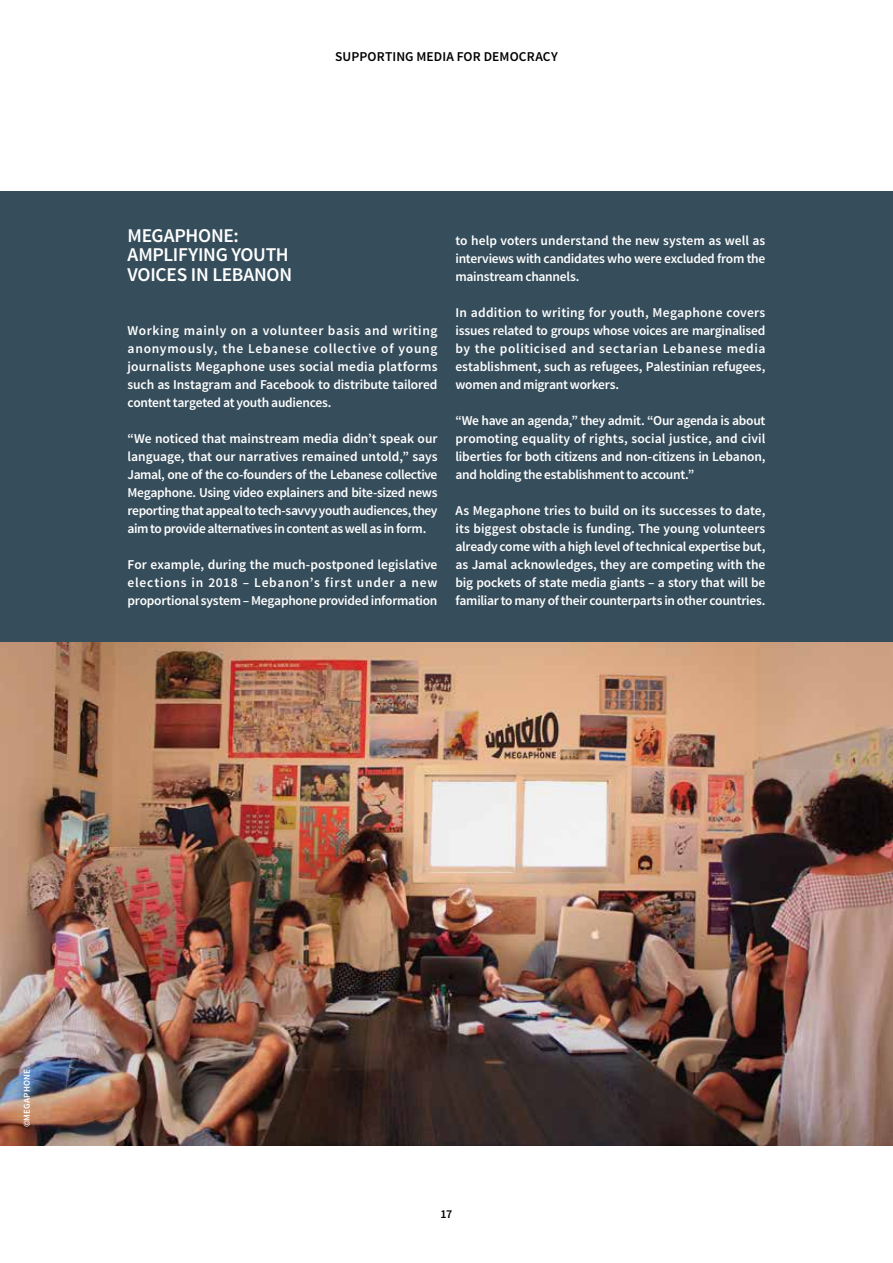
<style>
.page{position:relative;width:893px;height:1263px;background:#fff}
.page>*{position:absolute;margin:0;border:0;box-sizing:border-box;transform-origin:0 0}
.t1{font:600 19.5px/19.5px "Source Sans Pro";letter-spacing:-.015em;color:#fff}
.t2{font:600 13.5px/18px "Source Sans Pro";letter-spacing:-.02em;color:#fff;text-align:justify}
.t3{font:600 13.5px "Source Sans Pro";letter-spacing:.01em;color:#000}
.t4{font:600 12px "Source Sans Pro";color:#000}
.t5{font:600 9px "Source Sans Pro";letter-spacing:.025em;color:#fff}
</style>
<div class="page">
<img style="left:0;top:641px;width:893px;height:504px">
<div style="left:0;top:191px;width:893px;height:450px;background:#364d5b"></div>
<p class="t3" style="left:335px;top:48px;width:224px">SUPPORTING MEDIA FOR DEMOCRACY</p>
<h1 class="t1" style="left:128px;top:226px;width:166px">MEGAPHONE:<br>AMPLIFYING YOUTH<br>VOICES IN LEBANON</h1>
<p class="t2" style="left:455px;top:232px;width:311px">to help voters understand the new system as well as interviews with candidates who were excluded from the mainstream channels.</p>
<p class="t2" style="left:455px;top:304px;width:311px">In addition to writing for youth, Megaphone covers issues related to groups whose voices are marginalised by the politicised and sectarian Lebanese media establishment, such as refugees, Palestinian refugees, women and migrant workers.</p>
<p class="t2" style="left:455px;top:412px;width:311px">“We have an agenda,” they admit. “Our agenda is about promoting equality of rights, social justice, and civil liberties for both citizens and non-citizens in Lebanon, and holding the establishment to account.”</p>
<p class="t2" style="left:455px;top:502px;width:311px">As Megaphone tries to build on its successes to date, its biggest obstacle is funding. The young volunteers already come with a high level of technical expertise but, as Jamal acknowledges, they are competing with the big pockets of state media giants – a story that will be familiar to many of their counterparts in other countries.</p>
<p class="t2" style="left:128px;top:322px;width:311px">Working mainly on a volunteer basis and writing anonymously, the Lebanese collective of young journalists Megaphone uses social media platforms such as Instagram and Facebook to distribute tailored content targeted at youth audiences.</p>
<p class="t2" style="left:128px;top:430px;width:311px">“We noticed that mainstream media didn’t speak our language, that our narratives remained untold,” says Jamal, one of the co-founders of the Lebanese collective Megaphone. Using video explainers and bite-sized news reporting that appeal to tech-savvy youth audiences, they aim to provide alternatives in content as well as in form.</p>
<p class="t2" style="left:128px;top:556px;width:311px">For example, during the much-postponed legislative elections in 2018 – Lebanon’s first under a new proportional system – Megaphone provided information</p>
<p class="t5" style="left:21px;top:1127px;width:60px;rotate:-90deg">©MEGAPHONE</p>
<p class="t4" style="left:441px;top:1206px;width:13px">17</p>
</div>
